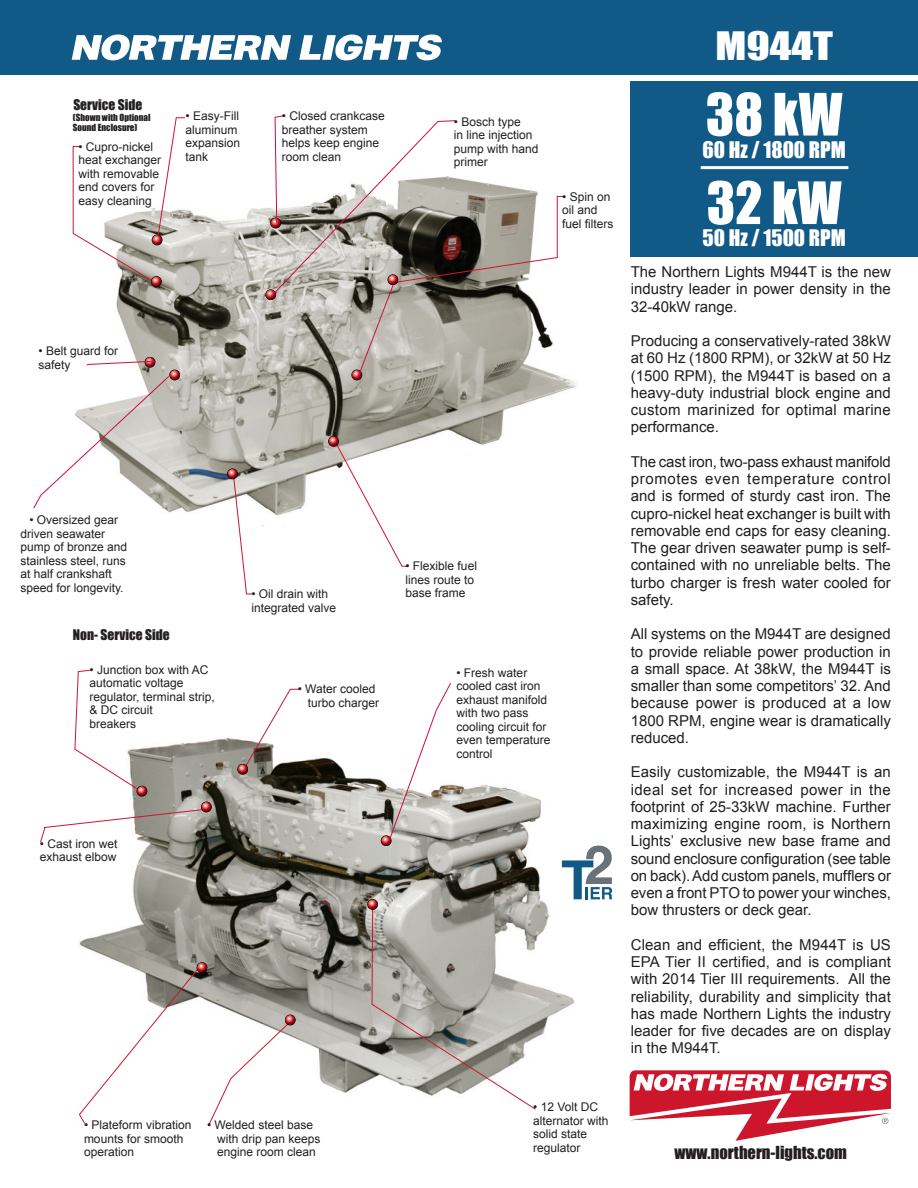
<style>
.page{position:relative;width:918px;height:1188px;background:#fff}
.page>*{position:absolute;margin:0;border:0;box-sizing:border-box;transform-origin:0 0}
.t1{font:54px "Impact";color:#fff}
.t2{font:36px "Impact";color:#fff;scale:1.2 1}
.t3{font:21px "Impact";color:#fff}
.t4{font:16.5px "Impact";color:#231f20}
.t5{font:15px/17.2px "Arial";color:#231f20;text-align:justify}
.t6{font:13.5px "Impact";color:#231f20}
.t7{font:12px/13.5px "Arial";color:#231f20}
.t8{font:9px/10.5px "Impact";color:#231f20}
</style>
<div class="page">
<div style="left:0;top:0;width:918px;height:74px;background:#115a87"></div>
<div style="left:630px;top:81px;width:288px;height:175px;background:#115a87"></div>
<hr style="left:701px;top:166px;width:147px;height:3px;background:#fff">
<svg style="left:72px;top:34px;width:219px;height:26px"></svg>
<svg style="left:299px;top:34px;width:142px;height:26px"></svg>
<svg style="left:630px;top:1070px;width:261px;height:71px"></svg>
<img style="left:300px;top:758px;width:297px;height:335px">
<div style="left:367px;top:899px;width:11px;height:11px;border:1px solid #000;border-radius:50%"></div>
<svg style="left:368px;top:900px;width:169px;height:210px"></svg>
<svg style="left:40px;top:669px;width:260px;height:457px"></svg>
<svg style="left:381px;top:683px;width:71px;height:163px"></svg>
<img style="left:116px;top:286px;width:461px;height:104px">
<svg style="left:156px;top:117px;width:409px;height:450px"></svg>
<div style="left:328px;top:436px;width:11px;height:11px;border:1px solid #000;border-radius:50%"></div>
<svg style="left:329px;top:436px;width:9px;height:10px"></svg>
<div style="left:151px;top:276px;width:11px;height:11px;border:1px solid #000;border-radius:50%"></div>
<svg style="left:72px;top:146px;width:90px;height:140px"></svg>
<div style="left:227px;top:469px;width:11px;height:10px;border:1px solid #000;border-radius:50%"></div>
<svg style="left:228px;top:469px;width:25px;height:126px"></svg>
<svg style="left:33px;top:357px;width:147px;height:152px"></svg>
<svg style="left:266px;top:115px;width:190px;height:265px"></svg>
<svg style="left:562px;top:846px;width:50px;height:53px"></svg>
<p class="t6" style="left:73px;top:96px;width:71px">Service Side</p>
<p class="t8" style="left:73px;top:112px;width:79px">(Shown with Optional<br>Sound Enclosure)</p>
<p class="t7" style="left:78px;top:140px;width:84px">• Cupro-nickel heat exchanger with removable end covers for easy cleaning</p>
<p class="t7" style="left:186px;top:109px;width:56px">• Easy-Fill aluminum expansion tank</p>
<p class="t7" style="left:282px;top:109px;width:104px">• Closed crankcase breather system helps keep engine room clean</p>
<p class="t7" style="left:38px;top:344px;width:81px">• Belt guard for safety</p>
<p class="t7" style="left:20px;top:514px;width:108px;text-indent:9px">• Oversized gear driven seawater pump of bronze and stainless steel, runs at half crankshaft speed for longevity.</p>
<p class="t6" style="left:73px;top:627px;width:98px">Non- Service Side</p>
<p class="t7" style="left:89px;top:663px;width:127px">• Junction box with AC automatic voltage regulator, terminal strip, &amp; DC circuit<br>breakers</p>
<p class="t7" style="left:251px;top:587px;width:86px">• Oil drain with integrated valve</p>
<p class="t7" style="left:298px;top:682px;width:83px;text-align:right">• Water cooled turbo charger</p>
<p class="t7" style="left:40px;top:837px;width:79px">• Cast iron wet exhaust elbow</p>
<p class="t7" style="left:84px;top:1118px;width:109px">• Plateform vibration mounts for smooth operation</p>
<p class="t7" style="left:217px;top:1118px;width:105px;text-indent:-10px">• Welded steel base with drip pan keeps engine room clean</p>
<p class="t7" style="left:454px;top:115px;width:86px">• Bosch type<br>in line injection pump with hand primer</p>
<p class="t7" style="left:562px;top:190px;width:53px">• Spin on oil and fuel filters</p>
<p class="t7" style="left:405px;top:560px;width:73px">• Flexible fuel lines route to base frame</p>
<p class="t7" style="left:456px;top:666px;width:96px">• Fresh water cooled cast iron exhaust manifold with two pass cooling circuit for even temperature control</p>
<h2 class="t2" style="left:715px;top:24px;width:99px">M944T</h2>
<h1 class="t1" style="left:706px;top:81px;width:138px">38 kW</h1>
<h3 class="t3" style="left:702px;top:136px;width:145px">60 Hz / 1800 RPM</h3>
<h1 class="t1" style="left:707px;top:170px;width:137px">32 kW</h1>
<h3 class="t3" style="left:702px;top:225px;width:145px">50 Hz / 1500 RPM</h3>
<p class="t5" style="left:631px;top:263px;width:262px">The Northern Lights M944T is the new industry leader in power density in the 32-40kW range.</p>
<p class="t5" style="left:631px;top:332px;width:262px">Producing a conservatively-rated 38kW at 60 Hz (1800 RPM), or 32kW at 50 Hz (1500 RPM), the M944T is based on a heavy-duty industrial block engine and custom marinized for optimal marine performance.</p>
<p class="t5" style="left:631px;top:453px;width:262px">The cast iron, two-pass exhaust manifold promotes even temperature control and is formed of sturdy cast iron. The cupro-nickel heat exchanger is built with removable end caps for easy cleaning.<br>The gear driven seawater pump is self&shy;contained with no unreliable belts. The turbo charger is fresh water cooled for safety.</p>
<p class="t5" style="left:631px;top:626px;width:262px">All systems on the M944T are designed to provide reliable power production in a small space. At 38kW, the M944T is smaller than some competitors’ 32. And because power is produced at a low 1800 RPM, engine wear is dramatically reduced.</p>
<p class="t5" style="left:631px;top:764px;width:262px">Easily customizable, the M944T is an ideal set for increased power in the footprint of 25-33kW machine. Further maximizing engine room, is Northern Lights’ exclusive new base frame and sound enclosure configuration (see table on back). Add custom panels, mufflers or even a front PTO to power your winches, bow thrusters or deck gear.</p>
<p class="t5" style="left:631px;top:936px;width:262px">Clean and efficient, the M944T is US EPA Tier II certified, and is compliant with 2014 Tier III requirements. All the reliability, durability and simplicity that has made Northern Lights the industry leader for five decades are on display in the M944T.</p>
<p class="t7" style="left:533px;top:1100px;width:77px">• 12 Volt DC alternator with solid state regulator</p>
<p class="t4" style="left:675px;top:1142px;width:174px">www.northern-lights.com</p>
</div>
